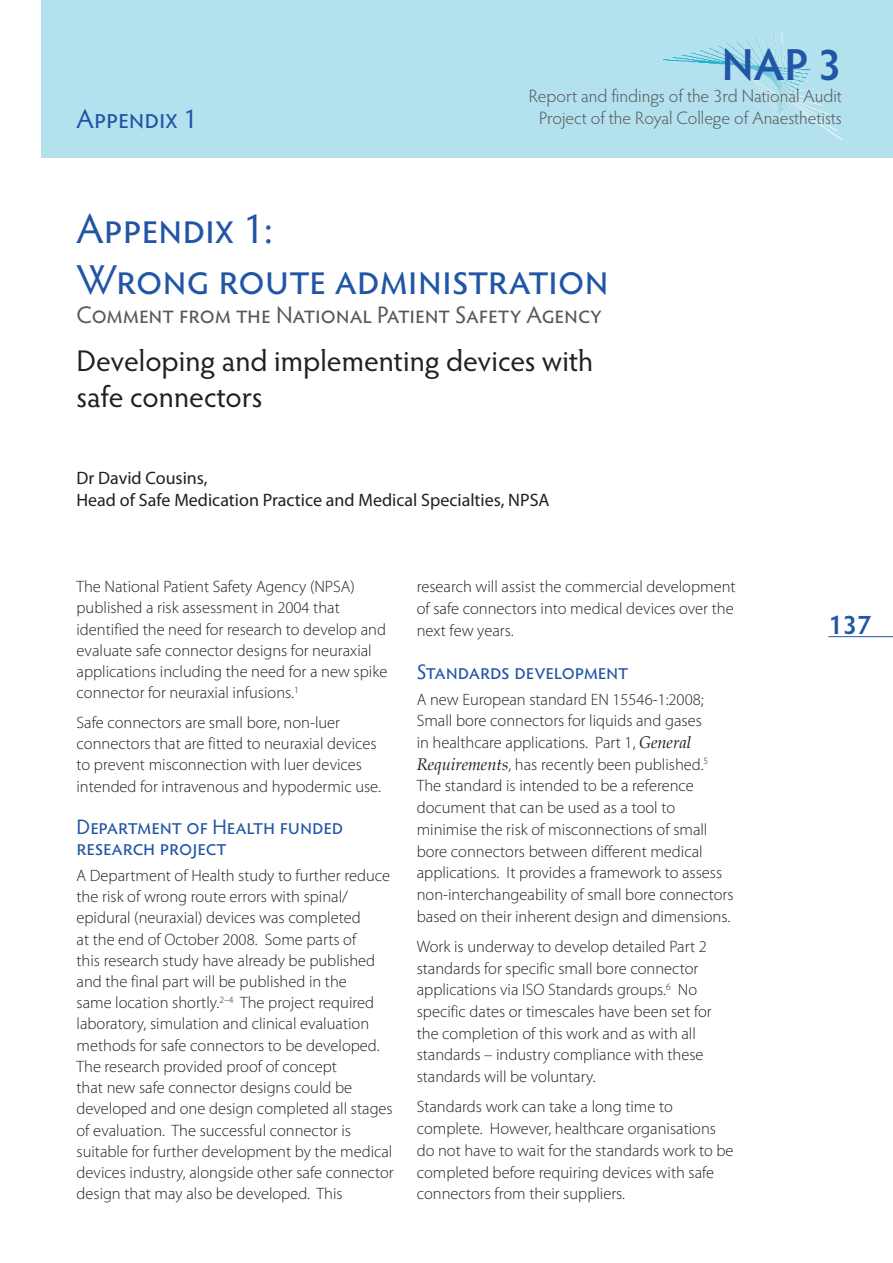
<style>
.page{position:relative;width:893px;height:1263px;background:#fff}
.page>*{position:absolute;margin:0;border:0;box-sizing:border-box;transform-origin:0 0}
.t1{font:600 45px "Hypatia Sans Pro";color:#2155a5}
.t2{font:42px/50.4px "Hypatia Sans Pro";color:#2155a5}
.t3{font:30px/36px "Hypatia Sans Pro";color:#231f20}
.t4{font:27px "Hypatia Sans Pro";color:#2155a5}
.t5{font:600 27px "Hypatia Sans Pro";color:#2155a5}
.t6{font:24px "Hypatia Sans Pro";color:#57585a}
.t7{font:21px/21.3px "Hypatia Sans Pro";color:#2155a5}
.t8{font:300 18px/21.6px "Hypatia Sans Pro";color:#57585a;text-align:center}
.t9{font:18px/21.6px "Myriad Pro";color:#231f20}
.t10{font:300 16.5px/21.1px "Myriad Pro";color:#231f20}
.s1{font-family:"Palatino";font-weight:400;font-style:italic}
</style>
<div class="page">
<div style="left:41px;top:0;width:852px;height:157px;background:#b3e1ed"></div>
<img style="left:771px;top:34px;width:10px;height:33px">
<hr style="left:828px;top:636px;width:65px;height:1px;background:#2155a5">
<h3 class="t4" style="left:77px;top:100px;width:122px">Appendix 1</h3>
<h1 class="t1" style="left:722px;top:34px;width:122px">NAP 3</h1>
<p class="t8" style="left:529px;top:85px;width:315px">Report and findings of the 3rd National Audit<br>Project of the Royal College of Anaesthetists</p>
<h2 class="t2" style="left:77px;top:203px;width:534px">Appendix 1:<br>Wrong route administration</h2>
<h3 class="t6" style="left:77px;top:298px;width:527px">Comment from the National Patient Safety Agency</h3>
<h3 class="t3" style="left:77px;top:342px;width:518px">Developing and implementing devices with safe connectors</h3>
<p class="t9" style="left:77px;top:467px;width:475px">Dr David Cousins,<br>Head of Safe Medication Practice and Medical Specialties, NPSA</p>
<p class="t10" style="left:77px;top:576px;width:312px">The National Patient Safety Agency (NPSA) published a risk assessment in 2004 that identified the need for research to develop and evaluate safe connector designs for neuraxial applications including the need for a new spike connector for neuraxial infusions.<sup>1</sup></p>
<p class="t10" style="left:77px;top:712px;width:306px">Safe connectors are small bore, non-luer connectors that are fitted to neuraxial devices to prevent misconnection with luer devices intended for intravenous and hypodermic use.</p>
<p class="t7" style="left:77px;top:816px;width:268px">Department of Health funded research project</p>
<p class="t10" style="left:77px;top:865px;width:319px">A Department of Health study to further reduce the risk of wrong route errors with spinal/ epidural (neuraxial) devices was completed<br>at the end of October 2008. Some parts of<br>this research study have already be published and the final part will be published in the<br>same location shortly.<sup>2–4</sup> The project required laboratory, simulation and clinical evaluation methods for safe connectors to be developed.<br>The research provided proof of concept<br>that new safe connector designs could be developed and one design completed all stages of evaluation. The successful connector is suitable for further development by the medical devices industry, alongside other safe connector design that may also be developed. This</p>
<p class="t10" style="left:417px;top:576px;width:320px;line-height:21.8px;text-align:justify">research will assist the commercial development of safe connectors into medical devices over the next few years.</p>
<p class="t7" style="left:417px;top:660px;width:213px">Standards development</p>
<p class="t10" style="left:417px;top:688px;width:318px;line-height:21.8px">A new European standard EN 15546-1:2008; Small bore connectors for liquids and gases<br>in healthcare applications. Part 1, <span class="s1">General Requirements</span>, has recently been published.<sup>5<br></sup>The standard is intended to be a reference document that can be used as a tool to minimise the risk of misconnections of small bore connectors between different medical applications. It provides a framework to assess non-interchangeability of small bore connectors based on their inherent design and dimensions.</p>
<p class="t10" style="left:417px;top:935px;width:297px;line-height:21.8px">Work is underway to develop detailed Part 2 standards for specific small bore connector applications via ISO Standards groups.<sup>6</sup> No specific dates or timescales have been set for the completion of this work and as with all standards – industry compliance with these standards will be voluntary.</p>
<p class="t10" style="left:417px;top:1096px;width:318px;line-height:21.8px">Standards work can take a long time to complete. However, healthcare organisations do not have to wait for the standards work to be completed before requiring devices with safe connectors from their suppliers.</p>
<h3 class="t5" style="left:828px;top:606px;width:45px">137</h3>
</div>
